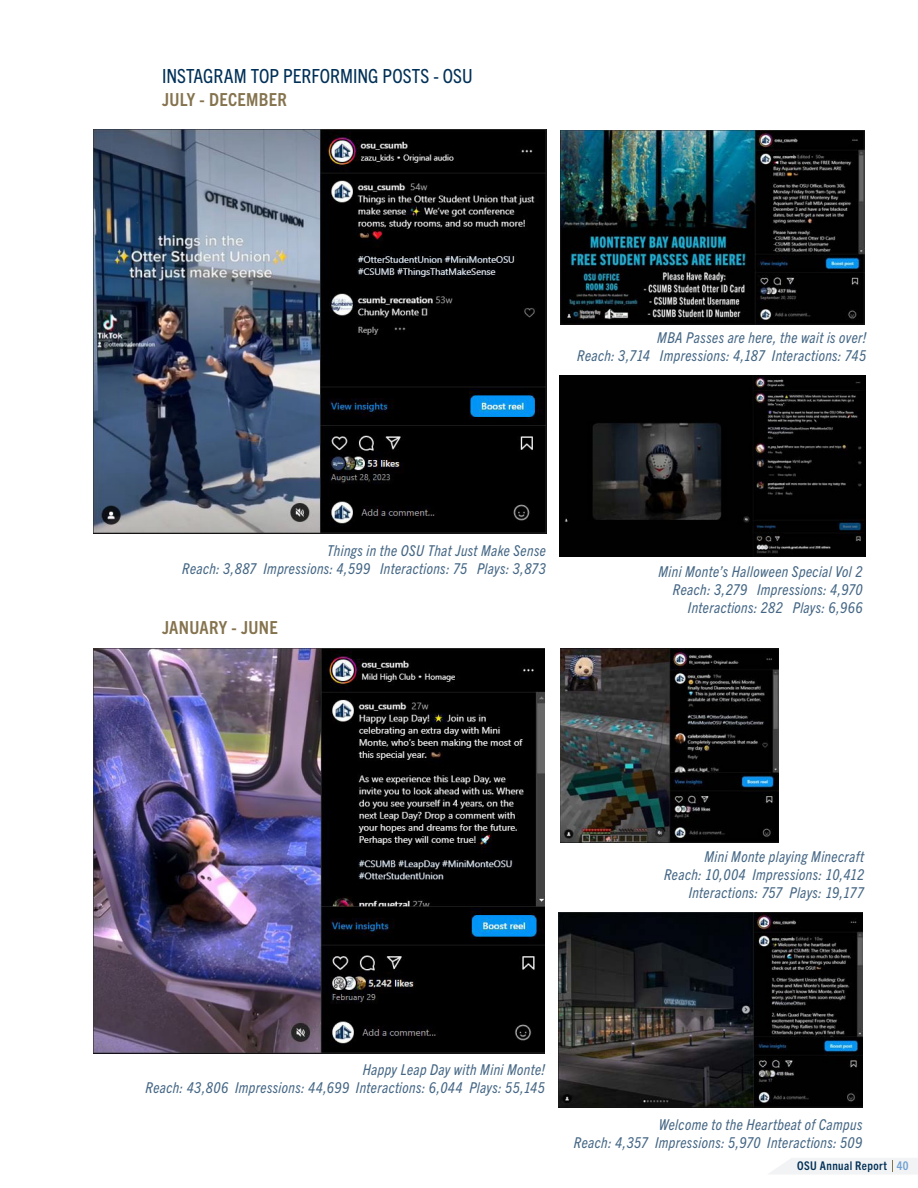
<style>
.page{position:relative;width:918px;height:1188px;background:#fff}
.page>*{position:absolute;margin:0;border:0;box-sizing:border-box;transform-origin:0 0}
.t1{font:condensed 19.5px "Trade Gothic Next LT Pro";color:#003057}
.t2{font:700 condensed 18px "Trade Gothic Next LT Pro";letter-spacing:.015em;color:#85734e}
.t3{font:italic condensed 15px/18px "Trade Gothic Next LT Pro";letter-spacing:.025em;color:#456785;text-align:right}
.t4{font:700 condensed 12px "Trade Gothic Next LT Pro";letter-spacing:.035em;color:#003057}
.s1{color:#71a1d2}
</style>
<div class="page">
<svg style="left:769px;top:1158px;width:149px;height:16px"></svg>
<img style="left:94px;top:130px;width:453px;height:403px">
<img style="left:94px;top:649px;width:451px;height:405px">
<img style="left:561px;top:130px;width:303px;height:194px">
<img style="left:560px;top:649px;width:218px;height:194px">
<img style="left:559px;top:376px;width:306px;height:180px">
<img style="left:559px;top:912px;width:303px;height:195px">
<p class="t1" style="left:162px;top:63px;width:312px">INSTAGRAM TOP PERFORMING POSTS - OSU</p>
<p class="t2" style="left:162px;top:87px;width:126px">JULY - DECEMBER</p>
<p class="t3" style="left:657px;top:328px;width:210px">MBA Passes are here, the wait is over!</p>
<p class="t3" style="left:577px;top:346px;width:290px">Reach: 3,714 Impressions: 4,187 Interactions: 745</p>
<p class="t3" style="left:327px;top:540px;width:220px">Things in the OSU That Just Make Sense</p>
<p class="t3" style="left:182px;top:558px;width:365px">Reach: 3,887 Impressions: 4,599 Interactions: 75 Plays: 3,873</p>
<p class="t2" style="left:162px;top:615px;width:117px">JANUARY - JUNE</p>
<p class="t3" style="left:658px;top:561px;width:206px">Mini Monte’s Halloween Special Vol 2</p>
<p class="t3" style="left:673px;top:579px;width:191px">Reach: 3,279 Impressions: 4,970<br>Interactions: 282 Plays: 6,966</p>
<p class="t3" style="left:704px;top:846px;width:161px">Mini Monte playing Minecraft</p>
<p class="t3" style="left:664px;top:864px;width:202px">Reach: 10,004 Impressions: 10,412<br>Interactions: 757 Plays: 19,177</p>
<p class="t3" style="left:363px;top:1059px;width:184px">Happy Leap Day with Mini Monte!</p>
<p class="t3" style="left:146px;top:1077px;width:401px">Reach: 43,806 Impressions: 44,699 Interactions: 6,044 Plays: 55,145</p>
<p class="t3" style="left:659px;top:1115px;width:205px">Welcome to the Heartbeat of Campus</p>
<p class="t3" style="left:574px;top:1133px;width:290px">Reach: 4,357 Impressions: 5,970 Interactions: 509</p>
<p class="t4" style="left:797px;top:1158px;width:113px">OSU Annual Report <span class="s1">40</span></p>
</div>
